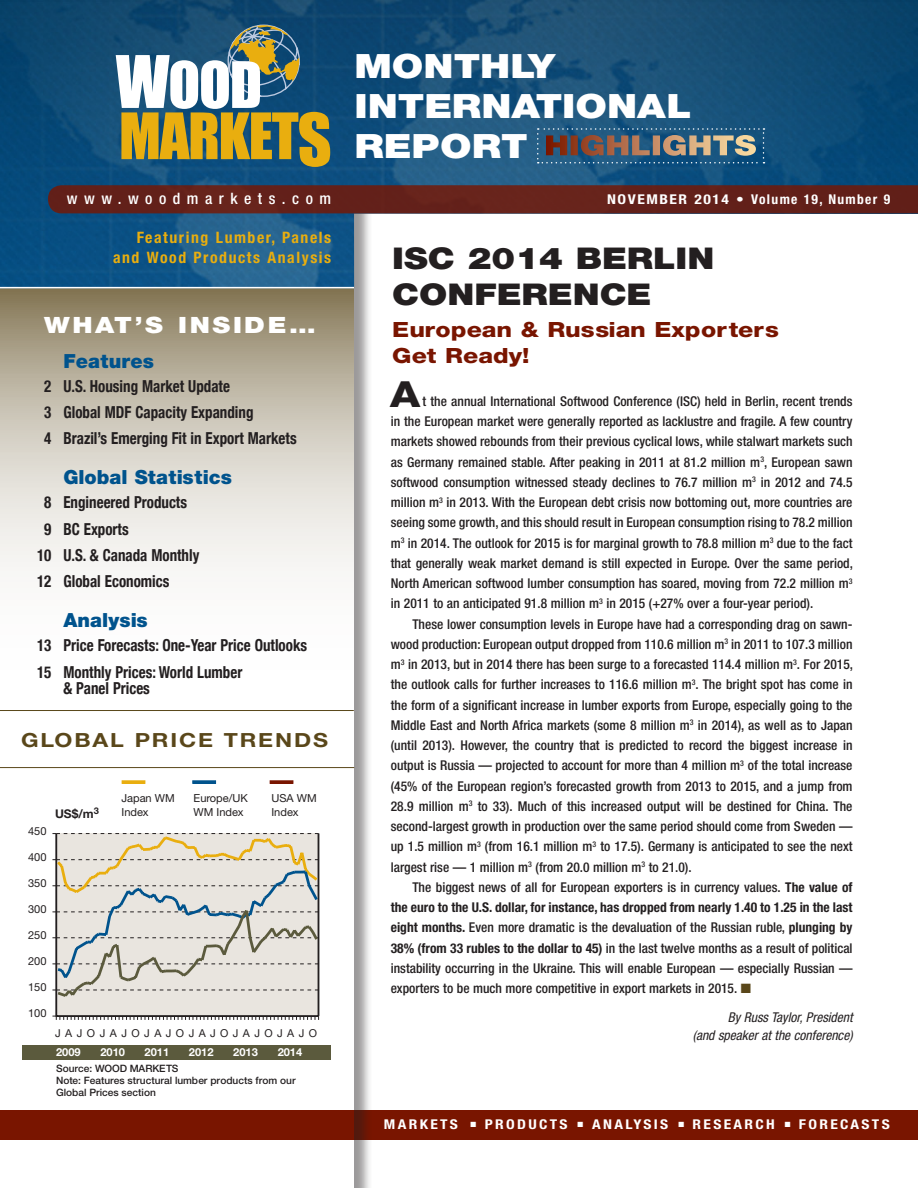
<style>
.page{position:relative;width:918px;height:1188px;background:#fff}
.page>*{position:absolute;margin:0;border:0;box-sizing:border-box;transform-origin:0 0}
.t1{font:800 36px "Helvetica Neue";color:#231f20;scale:1.18 1}
.t2{font:900 33.6px/40.2px "Helvetica Neue";color:#fff;scale:1.19 1}
.t3{font:900 30px/36px "Helvetica Neue";color:#231f20;scale:1.19 1}
.t4{font:900 22.5px "Helvetica Neue";letter-spacing:.1em;color:#fff;scale:1.18 1}
.t5{font:800 21px/25.2px "Helvetica Neue";color:#791500;scale:1.19 1}
.t6{font:900 19.5px "Helvetica Neue";color:#00538d}
.t7{font:700 19.5px "Helvetica Neue";letter-spacing:.08em;color:#5a471a;scale:1.18 1}
.t8{font:700 condensed 16.5px/26.2px "Helvetica Neue";color:#231f20;scale:.91 1}
.t9{font:700 condensed 15.75px/20.5px "Helvetica Neue";letter-spacing:.1em;color:#e9ae0f;text-align:right}
.t10{font:500 condensed 15.75px "Helvetica Neue";letter-spacing:.415em;color:#fff}
.t11{font:500 condensed 13.5px/20.2px "Helvetica Neue";color:#231f20;text-align:justify}
.t12{font:italic condensed 13.5px/18px "Helvetica Neue";color:#231f20;text-align:right}
.t13{font:700 condensed 13.5px "Helvetica Neue";letter-spacing:.15em;color:#fff;scale:1.15 1}
.t14{font:700 condensed 13.5px "Helvetica Neue";letter-spacing:.1em;color:#fff;scale:1.15 1}
.t15{font:700 12px "Helvetica Neue";color:#231f20}
.t16{font:11.1px/14px "Helvetica Neue";color:#231f20}
.t17{font:700 11.1px "Helvetica Neue";color:#fff}
.t18{font:10.95px "Helvetica Neue";color:#231f20}
.t19{font:500 10.2px/12px "Helvetica Neue";color:#231f20}
.s1{font-weight:700}
.s2{color:#5a471a}
</style>
<div class="page">
<div style="left:354px;top:1110px;width:564px;height:29px;background:#791500"></div>
<div style="left:2px;top:146px;width:370px;height:1042px;background:#231f20;opacity:.45"></div>
<div style="left:0;top:144px;width:354px;height:1044px;background:#fff"></div>
<div style="left:0;top:1110px;width:354px;height:29px;background:#791500"></div>
<svg style="left:0;top:288px;width:354px;height:283px;background:#cac4b6"></svg>
<img style="left:0;top:0;width:918px;height:288px">
<div style="left:48px;top:185px;width:870px;height:28px;background:#63201a"></div>
<hr style="left:0;top:287px;width:354px;height:1px;background:#fff">
<svg style="left:116px;top:24px;width:214px;height:143px"></svg>
<hr style="left:0;top:767px;width:354px;height:1px;background:#5a471a">
<hr style="left:0;top:710px;width:354px;height:1px;background:#5a471a">
<svg style="left:537px;top:128px;width:228px;height:36px;background:#526777"></svg>
<div style="left:56px;top:834px;width:262px;height:183px;background:#e9e5df"></div>
<svg style="left:52px;top:1016px;width:267px;height:4px"></svg>
<hr style="left:318px;top:833px;width:1px;height:183px;background:#231f20">
<hr style="left:55px;top:834px;width:2px;height:182px;background:#231f20">
<hr style="left:56px;top:1015px;width:263px;height:2px;background:#231f20">
<svg style="left:52px;top:833px;width:268px;height:166px"></svg>
<div style="left:22px;top:1045px;width:308px;height:14px;background:#5b5a3d"></div>
<div style="left:122px;top:780px;width:23px;height:4px;border:1px solid #e9ae0f"></div>
<div style="left:192px;top:780px;width:24px;height:4px;border:1px solid #00538d"></div>
<div style="left:270px;top:780px;width:23px;height:4px;border:1px solid #791500"></div>
<h2 class="t2" style="left:354px;top:45px;width:285px">MONTHLY<br>INTERNATIONAL<br>REPORT</h2>
<p class="t10" style="left:67px;top:189px;width:266px">www.woodmarkets.com</p>
<p class="t14" style="left:607px;top:191px;width:248px">november 2014 • Volume 19, Number 9</p>
<p class="t9" style="left:113px;top:227px;width:220px">Featuring Lumber, Panels and Wood Products Analysis</p>
<h3 class="t3" style="left:392px;top:240px;width:272px">ISC 2014 BERLIN<br>CONFERENCE</h3>
<h3 class="t5" style="left:392px;top:317px;width:327px">European &amp; Russian Exporters<br>Get Ready!</h3>
<h1 class="t1" style="left:390px;top:373px;width:27px">A</h1>
<h3 class="t4" style="left:44px;top:312px;width:232px">WHAT’S INSIDE…</h3>
<h3 class="t6" style="left:21px;top:349px;width:19px">F</h3>
<h3 class="t6" style="left:76px;top:349px;width:80px">EATURES</h3>
<p class="t8" style="left:44px;top:373px;width:279px">2 U.S. Housing Market Update<br>3 Global MDF Capacity Expanding<br>4 Brazil’s Emerging Fit in Export Markets</p>
<h3 class="t6" style="left:63px;top:466px;width:170px">GLOBAL STATISTICS</h3>
<p class="t8" style="left:44px;top:489px;width:158px">8 Engineered Products</p>
<p class="t8" style="left:44px;top:515px;width:94px">9 BC Exports</p>
<p class="t8" style="left:37px;top:542px;width:180px">10 U.S. &amp; Canada Monthly</p>
<p class="t8" style="left:37px;top:568px;width:147px">12 Global Economics</p>
<h3 class="t6" style="left:21px;top:609px;width:20px">A</h3>
<h3 class="t6" style="left:78px;top:609px;width:72px">NALYSIS</h3>
<p class="t8" style="left:37px;top:632px;width:298px">13 Price Forecasts: One-Year Price Outlooks<br>15 Monthly Prices: World Lumber</p>
<p class="t8" style="left:63px;top:675px;width:97px">&amp; Panel Prices</p>
<p class="t11" style="left:391px;top:391px;width:464px;text-indent:32px">t the annual International Softwood Conference (ISC) held in Berlin, recent trends in the European market were generally reported as lacklustre and fragile. A few country markets showed rebounds from their previous cyclical lows, while stalwart markets such as Germany remained stable. After peaking in 2011 at 81.2 million m<sup>3</sup>, European sawn softwood consumption witnessed steady declines to 76.7 million m<sup>3</sup> in 2012 and 74.5 million m<sup>3</sup> in 2013. With the European debt crisis now bottoming out, more countries are seeing some growth, and this should result in European consumption rising to 78.2 million m<sup>3</sup> in 2014. The outlook for 2015 is for marginal growth to 78.8 million m<sup>3</sup> due to the fact that generally weak market demand is still expected in Europe. Over the same period, North American softwood lumber consumption has soared, moving from 72.2 million m<sup>3 </sup>in 2011 to an anticipated 91.8 million m<sup>3</sup> in 2015 (+27% over a four-year period).</p>
<p class="t11" style="left:391px;top:614px;width:464px;text-indent:22px">These lower consumption levels in Europe have had a corresponding drag on sawn&shy;wood production: European output dropped from 110.6 million m<sup>3</sup> in 2011 to 107.3 million m<sup>3</sup> in 2013, but in 2014 there has been surge to a forecasted 114.4 million m<sup>3</sup>. For 2015, the outlook calls for further increases to 116.6 million m<sup>3</sup>. The bright spot has come in the form of a significant increase in lumber exports from Europe, especially going to the Middle East and North Africa markets (some 8 million m<sup>3</sup> in 2014), as well as to Japan (until 2013). However, the country that is predicted to record the biggest increase in output is Russia — projected to account for more than 4 million m<sup>3</sup> of the total increase (45% of the European region’s forecasted growth from 2013 to 2015, and a jump from 28.9 million m<sup>3</sup> to 33). Much of this increased output will be destined for China. The second-largest growth in production over the same period should come from Sweden — up 1.5 million m<sup>3</sup> (from 16.1 million m<sup>3</sup> to 17.5). Germany is anticipated to see the next largest rise — 1 million m<sup>3</sup> (from 20.0 million m<sup>3</sup> to 21.0).</p>
<p class="t11" style="left:391px;top:877px;width:463px;text-indent:22px">The biggest news of all for European exporters is in currency values. <span class="s1">The value of the euro to the U.S. dollar, for instance, has dropped from nearly 1.40 to 1.25 in the last eight months.</span> Even more dramatic is the devaluation of the Russian ruble, <span class="s1">plunging by 38% (from 33 rubles to the dollar to 45)</span> in the last twelve months as a result of political instability occurring in the Ukraine. This will enable European — especially Russian — exporters to be much more competitive in export markets in 2015. <span class="s2">■</span></p>
<p class="t12" style="left:693px;top:1008px;width:161px">By Russ Taylor, President<br>(and speaker at the conference)</p>
<h3 class="t7" style="left:21px;top:728px;width:261px">GLOBAL PRICE TRENDS</h3>
<p class="t16" style="left:122px;top:791px;width:55px">Japan WM<br>Index</p>
<p class="t16" style="left:194px;top:791px;width:56px">Europe/UK<br>WM Index</p>
<p class="t16" style="left:271px;top:791px;width:47px">USA WM<br>Index</p>
<p class="t15" style="left:55px;top:806px;width:45px">US$/M<sup>3</sup></p>
<p class="t16" style="left:28px;top:823px;width:20px">450</p>
<p class="t16" style="left:28px;top:850px;width:20px">400</p>
<p class="t16" style="left:28px;top:876px;width:20px">350</p>
<p class="t16" style="left:28px;top:902px;width:20px">300</p>
<p class="t16" style="left:28px;top:928px;width:20px">250</p>
<p class="t16" style="left:28px;top:954px;width:20px">200</p>
<p class="t16" style="left:28px;top:980px;width:20px">150</p>
<p class="t16" style="left:28px;top:1006px;width:20px">100</p>
<p class="t18" style="left:55px;top:1027px;width:264px">J A J O J A J O J A J O J A J O J A J O J A J O</p>
<p class="t17" style="left:56px;top:1045px;width:26px">2009</p>
<p class="t17" style="left:100px;top:1045px;width:26px">2010</p>
<p class="t17" style="left:145px;top:1045px;width:26px">2011</p>
<p class="t17" style="left:189px;top:1045px;width:26px">2012</p>
<p class="t17" style="left:233px;top:1045px;width:26px">2013</p>
<p class="t17" style="left:278px;top:1045px;width:26px">2014</p>
<p class="t19" style="left:56px;top:1062px;width:241px">Source: WOOD MARKETS<br>Note: Features structural lumber products from our<br>Global Prices section</p>
<p class="t13" style="left:384px;top:1116px;width:58px">markets</p>
<p class="t13" style="left:471px;top:1116px;width:78px">■ products</p>
<p class="t13" style="left:578px;top:1116px;width:79px">■ analysis</p>
<p class="t13" style="left:678px;top:1116px;width:85px">■ research</p>
<p class="t13" style="left:785px;top:1116px;width:76px">■ forecasts</p>
</div>
